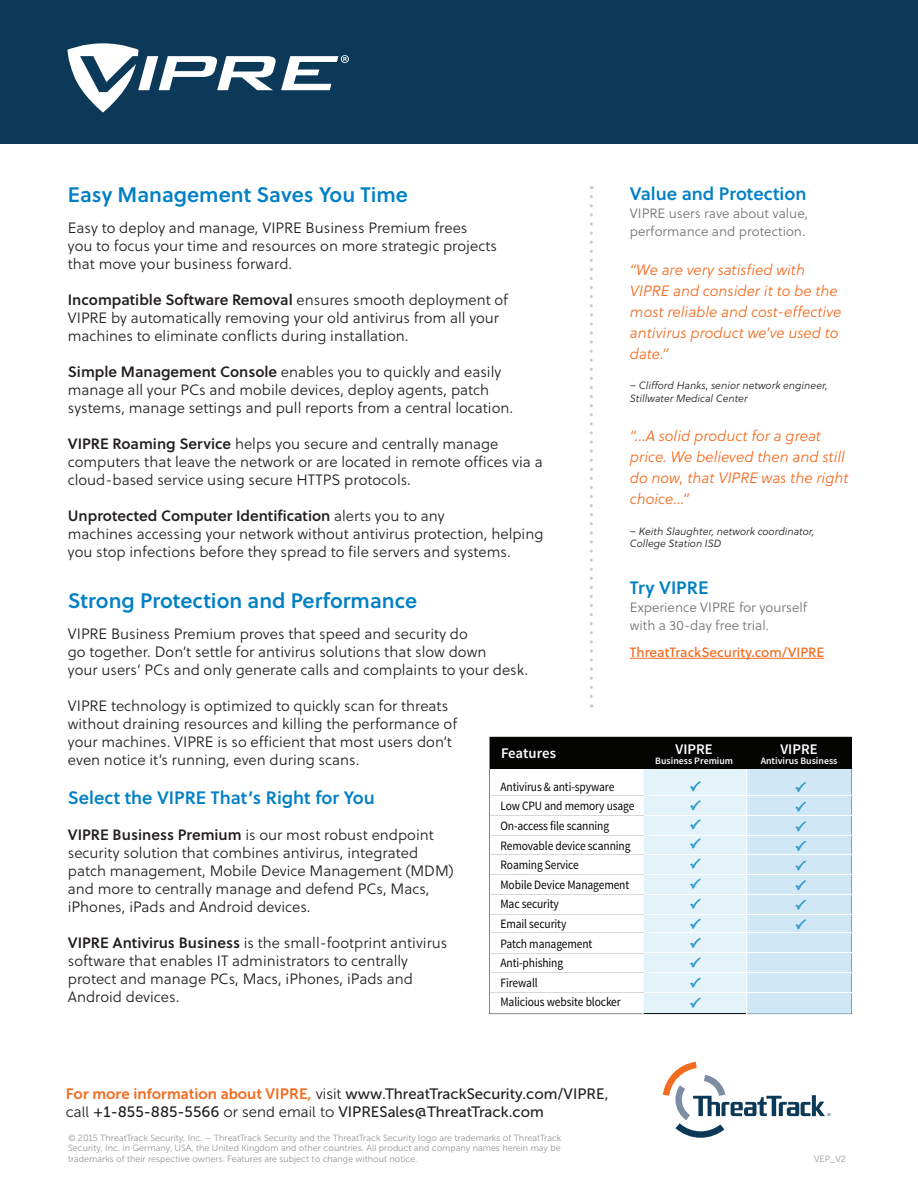
<style>
.page{position:relative;width:918px;height:1188px;background:#fff}
.page>*{position:absolute;margin:0;border:0;box-sizing:border-box;transform-origin:0 0}
.t1{font:21px "Soleil Sb";color:#0080c5}
.body_copy{font:18px "Soleil Sb";color:#0080c5}
.body_copy-2{font:15px/18px "Soleil Lt";color:#231f20}
.body_copy-3{font:italic 15px/21px "Soleil Lt";color:#f36c21}
.t2{font:15px/18px "Museo Sans 500";color:#231f20}
.body_copy-4{font:15px "Soleil Sb";color:#231f20}
.t3{font:600 14.7px "Source Sans Pro";color:#fff}
.body_copy-5{font:13.5px/18px "Soleil Lt";color:#727477}
.body_copy-6{font:13.5px "Soleil Bk";color:#f36c21}
.t4{font:12.75px/19.6px "Source Sans Pro";letter-spacing:-.01em;color:#050604;scale:.9 1}
.body_copy-7{font:italic 10.5px/12.6px "Soleil Lt";color:#231f20}
.t5{font:600 9.75px "Source Sans Pro";color:#fff}
.t6{font:9px/10.5px "Museo Sans 300";color:#939598;text-align:justify}
.t7{font:9px "Museo Sans 300";color:#939598}
.s1{font-family:"Soleil Lt"}
.s2{font-family:"Soleil Sb"}
.s3{font-family:"Museo Sans 700";color:#f36c21}
.s4{font-family:"Museo Sans 300"}
</style>
<div class="page">
<div style="left:0;top:0;width:918px;height:144px;background:#0c3958"></div>
<svg style="left:68px;top:43px;width:281px;height:70px"></svg>
<svg style="left:663px;top:1062px;width:167px;height:76px"></svg>
<hr style="left:630px;top:658px;width:194px;height:1px;background:#f36c21">
<svg style="left:489px;top:737px;width:363px;height:277px"></svg>
<hr style="left:643px;top:1014px;width:103px;height:1px;background:#09161d">
<hr style="left:490px;top:953px;width:153px;height:1px;background:#d8d8d6">
<hr style="left:490px;top:973px;width:153px;height:1px;background:#d8d8d6">
<hr style="left:490px;top:992px;width:153px;height:1px;background:#d8d8d6">
<hr style="left:490px;top:932px;width:153px;height:1px;background:#d8d8d6">
<hr style="left:490px;top:914px;width:153px;height:1px;background:#d8d8d6">
<hr style="left:490px;top:894px;width:153px;height:1px;background:#d8d8d6">
<hr style="left:490px;top:874px;width:153px;height:1px;background:#d8d8d6">
<hr style="left:490px;top:854px;width:153px;height:1px;background:#d8d8d6">
<hr style="left:490px;top:835px;width:153px;height:1px;background:#d8d8d6">
<hr style="left:490px;top:815px;width:153px;height:1px;background:#d8d8d6">
<hr style="left:490px;top:795px;width:153px;height:1px;background:#d8d8d6">
<div style="left:490px;top:737px;width:361px;height:32px;background:#040503"></div>
<svg style="left:590px;top:197px;width:3px;height:510px"></svg>
<svg style="left:642px;top:763px;width:210px;height:251px;background:#d4e7f0"></svg>
<p class="body_copy" style="left:630px;top:180px;width:178px">Value and Protection</p>
<p class="body_copy-5" style="left:630px;top:204px;width:180px">VIPRE users rave about value, performance and protection.</p>
<p class="body_copy-3" style="left:630px;top:259px;width:213px">“We are very satisfied with<br>VIPRE and consider it to be the most reliable and cost-effective antivirus product we’ve used to date.”</p>
<p class="body_copy-7" style="left:630px;top:379px;width:200px">– Clifford Hanks, senior network engineer,<br>Stillwater Medical Center</p>
<p class="body_copy-3" style="left:630px;top:425px;width:220px">“…A solid product for a great price. We believed then and still do now, that VIPRE was the right choice...”</p>
<p class="body_copy-7" style="left:630px;top:524px;width:186px">– Keith Slaughter, network coordinator,</p>
<p class="body_copy-7" style="left:630px;top:537px;width:93px">College Station ISD</p>
<p class="body_copy" style="left:630px;top:574px;width:80px">Try VIPRE</p>
<p class="body_copy-5" style="left:630px;top:598px;width:179px">Experience VIPRE for yourself</p>
<p class="body_copy-5" style="left:630px;top:616px;width:141px">with a 30-day free trial.</p>
<p class="body_copy-6" style="left:630px;top:642px;width:196px">ThreatTrackSecurity.com/VIPRE</p>
<p class="t1" style="left:68px;top:179px;width:342px">Easy Management Saves You Time</p>
<p class="body_copy-2" style="left:68px;top:219px;width:401px">Easy to deploy and manage, VIPRE Business Premium frees</p>
<p class="body_copy-2" style="left:68px;top:237px;width:431px">you to focus your time and resources on more strategic projects</p>
<p class="body_copy-2" style="left:68px;top:255px;width:226px">that move your business forward.</p>
<p class="body_copy-4" style="left:68px;top:289px;width:442px">Incompatible Software Removal <span class="s1">ensures smooth deployment of</span></p>
<p class="body_copy-2" style="left:68px;top:309px;width:433px">VIPRE by automatically removing your old antivirus from all your</p>
<p class="body_copy-2" style="left:68px;top:327px;width:342px">machines to eliminate conflicts during installation.</p>
<p class="body_copy-2" style="left:68px;top:363px;width:435px"><span class="s2">Simple Management Console</span> enables you to quickly and easily</p>
<p class="body_copy-2" style="left:68px;top:381px;width:423px">manage all your PCs and mobile devices, deploy agents, patch</p>
<p class="body_copy-2" style="left:68px;top:399px;width:447px">systems, manage settings and pull reports from a central location.</p>
<p class="body_copy-2" style="left:68px;top:435px;width:432px"><span class="s2">VIPRE Roaming Service</span> helps you secure and centrally manage</p>
<p class="body_copy-2" style="left:68px;top:453px;width:476px">computers that leave the network or are located in remote offices via a cloud-based service using secure HTTPS protocols.</p>
<p class="body_copy-4" style="left:68px;top:505px;width:378px">Unprotected Computer Identification <span class="s1">alerts you to any</span></p>
<p class="body_copy-2" style="left:68px;top:525px;width:477px">machines accessing your network without antivirus protection, helping you stop infections before they spread to file servers and systems.</p>
<p class="t1" style="left:68px;top:584px;width:351px">Strong Protection and Performance</p>
<p class="body_copy-2" style="left:68px;top:625px;width:402px">VIPRE Business Premium proves that speed and security do</p>
<p class="body_copy-2" style="left:68px;top:643px;width:420px">go together. Don’t settle for antivirus solutions that slow down</p>
<p class="body_copy-2" style="left:68px;top:661px;width:462px">your users’ PCs and only generate calls and complaints to your desk.</p>
<p class="body_copy-2" style="left:68px;top:697px;width:391px">VIPRE technology is optimized to quickly scan for threats without draining resources and killing the performance of your machines. VIPRE is so efficient that most users don’t even notice it’s running, even during scans.</p>
<p class="body_copy" style="left:68px;top:784px;width:308px">Select the VIPRE That’s Right for You</p>
<p class="body_copy-2" style="left:68px;top:826px;width:388px"><span class="s2">VIPRE Business Premium</span> is our most robust endpoint security solution that combines antivirus, integrated patch management, Mobile Device Management (MDM) and more to centrally manage and defend PCs, Macs, iPhones, iPads and Android devices.</p>
<p class="body_copy-2" style="left:68px;top:934px;width:381px"><span class="s2">VIPRE Antivirus Business</span> is the small-footprint antivirus software that enables IT administrators to centrally protect and manage PCs, Macs, iPhones, iPads and Android devices.</p>
<p class="t3" style="left:676px;top:740px;width:39px">VIPRE</p>
<p class="t5" style="left:655px;top:755px;width:79px">Business Premium</p>
<p class="t3" style="left:780px;top:740px;width:39px">VIPRE</p>
<p class="t5" style="left:761px;top:755px;width:78px">Antivirus Business</p>
<p class="t3" style="left:501px;top:744px;width:56px">Features</p>
<p class="t4" style="left:500px;top:777px;width:150px">Antivirus &amp; anti-spyware<br>Low CPU and memory usage<br>On-access file scanning<br>Removable device scanning<br>Roaming Service<br>Mobile Device Management<br>Mac security<br>Email security<br>Patch management<br>Anti-phishing<br>Firewall<br>Malicious website blocker</p>
<p class="t2" style="left:66px;top:1085px;width:544px"><span class="s3">For more information about VIPRE,</span> <span class="s4">visit</span> www.ThreatTrackSecurity.com/VIPRE, <span class="s4">call</span> +1-855-885-5566 <span class="s4">or send email to</span> VIPRESales@ThreatTrack.com</p>
<p class="t6" style="left:68px;top:1133px;width:495px">© 2015 ThreatTrack Security, Inc. – ThreatTrack Security and the ThreatTrack Security logo are trademarks of ThreatTrack Security, Inc. in Germany, USA, the United Kingdom and other countries. All product and company names herein may be trademarks of their respective owners. Features are subject to change without notice.</p>
<p class="t7" style="left:814px;top:1154px;width:33px">VEP_V2</p>
</div>
